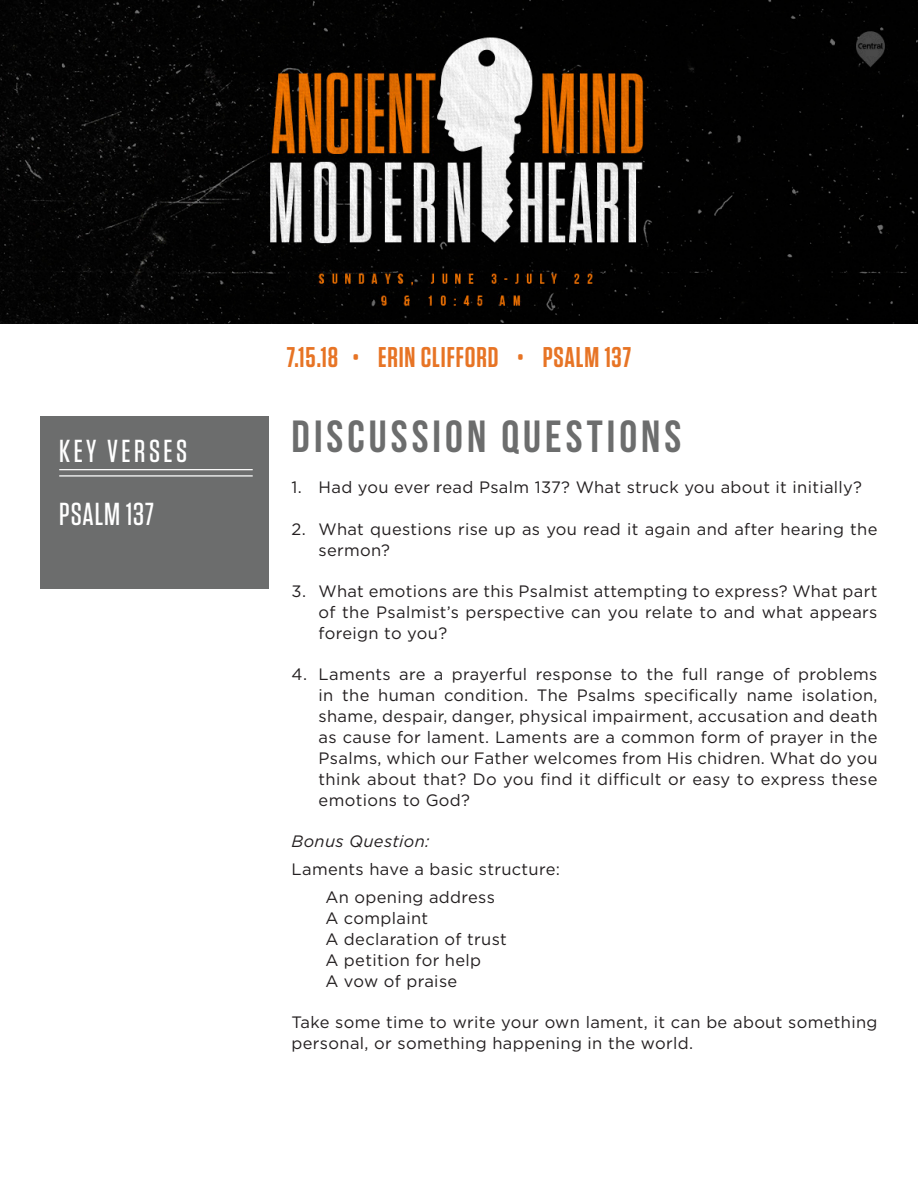
<style>
.page{position:relative;width:918px;height:1188px;background:#fff}
.page>*{position:absolute;margin:0;border:0;box-sizing:border-box;transform-origin:0 0}
.t1{font:45px "Bebas Neue";letter-spacing:.09em;color:#6c6d6d}
.t2{font:500 31.8px "Tungsten";letter-spacing:.105em;color:#fff}
.t3{font:500 31.8px "Tungsten";letter-spacing:.03em;color:#fff}
.t4{font:600 28.5px "Tungsten";letter-spacing:.03em;color:#e77425}
.t5{font:16.5px/21px "Gotham";letter-spacing:.02em;color:#231f20}
.t6{font:italic 16.5px "Gotham";letter-spacing:.02em;color:#231f20}
</style>
<div class="page">
<img style="left:0;top:1px;width:918px;height:322px">
<div style="left:40px;top:416px;width:229px;height:173px;background:#6c6d6d"></div>
<hr style="left:59px;top:469px;width:194px;height:1px;background:#fff">
<hr style="left:59px;top:475px;width:194px;height:2px;background:#fff">
<p class="t2" style="left:59px;top:435px;width:130px">KEY VERSES</p>
<p class="t3" style="left:59px;top:498px;width:96px">PSALM 137</p>
<p class="t4" style="left:287px;top:342px;width:346px">7.15.18 • ERIN CLIFFORD • PSALM 137</p>
<p class="t1" style="left:292px;top:412px;width:391px">DISCUSSION QUESTIONS</p>
<p class="t5" style="left:292px;top:477px;width:572px">1. Had you ever read Psalm 137? What struck you about it initially?</p>
<p class="t5" style="left:319px;top:518px;width:560px;text-indent:-27px">2. What questions rise up as you read it again and after hearing the sermon?</p>
<p class="t5" style="left:319px;top:580px;width:560px;text-align:justify;text-indent:-27px">3. What emotions are this Psalmist attempting to express? What part of the Psalmist’s perspective can you relate to and what appears foreign to you?</p>
<p class="t5" style="left:319px;top:663px;width:560px;text-align:justify;text-indent:-27px">4. Laments are a prayerful response to the full range of problems in the human condition. The Psalms specifically name isolation, shame, despair, danger, physical impairment, accusation and death as cause for lament. Laments are a common form of prayer in the Psalms, which our Father welcomes from His chidren. What do you think about that? Do you find it difficult or easy to express these emotions to God?</p>
<p class="t6" style="left:292px;top:831px;width:140px">Bonus Question:</p>
<p class="t5" style="left:292px;top:858px;width:270px">Laments have a basic structure:</p>
<p class="t5" style="left:325px;top:886px;width:171px">An opening address</p>
<p class="t5" style="left:325px;top:907px;width:104px">A complaint</p>
<p class="t5" style="left:325px;top:928px;width:183px">A declaration of trust</p>
<p class="t5" style="left:325px;top:949px;width:157px">A petition for help</p>
<p class="t5" style="left:325px;top:970px;width:133px">A vow of praise</p>
<p class="t5" style="left:292px;top:1011px;width:587px">Take some time to write your own lament, it can be about something personal, or something happening in the world.</p>
</div>
